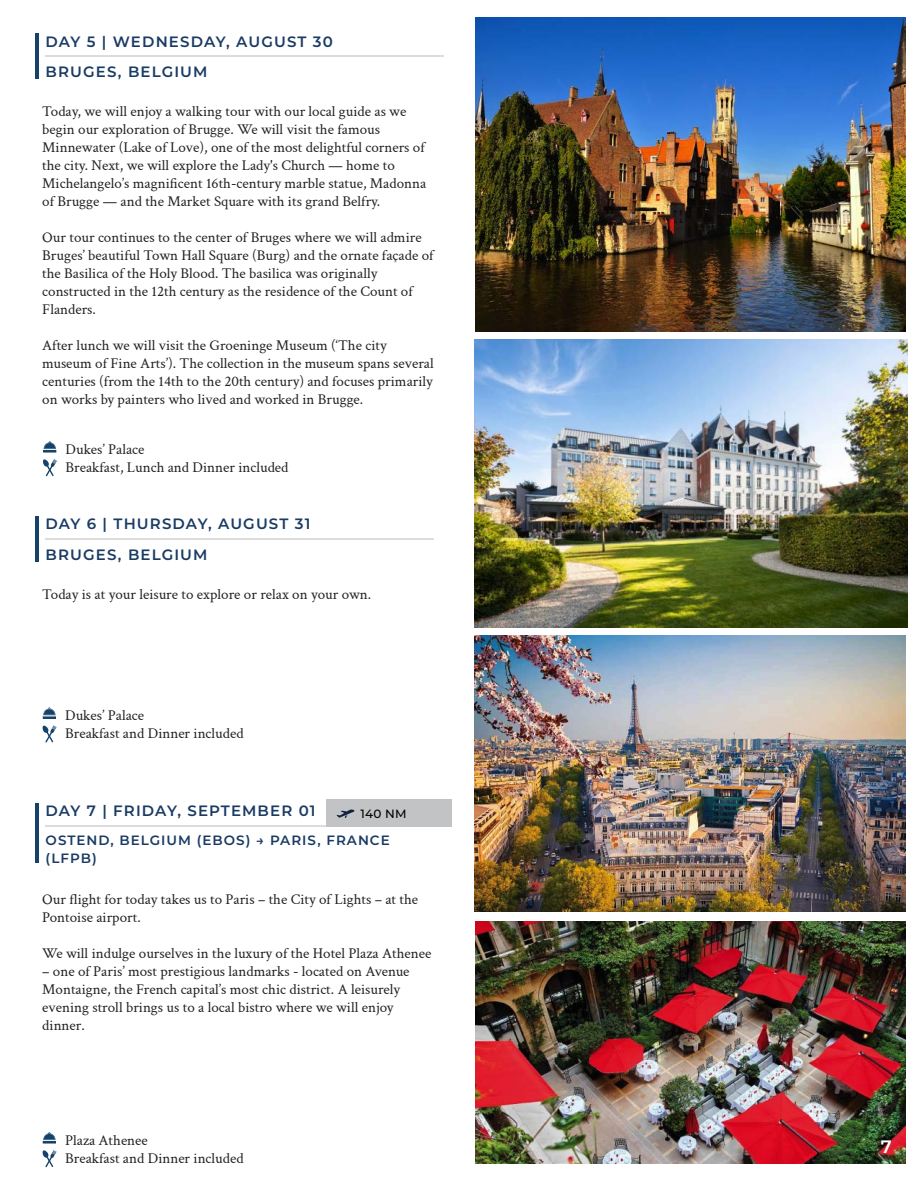
<style>
.page{position:relative;width:918px;height:1188px;background:#fff}
.page>*{position:absolute;margin:0;border:0;box-sizing:border-box;transform-origin:0 0}
.t1{font:600 18px "Montserrat";color:#fff}
.t2{font:15px/18px "Crimson Text";color:#231f20}
.t3{font:600 15px "Montserrat";letter-spacing:.075em;color:#1a3b64}
.t4{font:600 13.5px/17.7px "Montserrat";letter-spacing:.075em;color:#1a3b64}
.t5{font:500 12px "Montserrat";color:#000}
</style>
<div class="page">
<img style="left:475px;top:921px;width:431px;height:242px">
<hr style="left:45px;top:56px;width:399px;height:1px;background:#737373">
<svg style="left:43px;top:441px;width:13px;height:12px"></svg>
<svg style="left:43px;top:459px;width:14px;height:17px"></svg>
<hr style="left:35px;top:34px;width:4px;height:45px;background:#15426b">
<hr style="left:45px;top:538px;width:389px;height:2px;background:#737373">
<svg style="left:43px;top:707px;width:13px;height:12px"></svg>
<svg style="left:42px;top:725px;width:15px;height:18px"></svg>
<hr style="left:35px;top:516px;width:4px;height:46px;background:#15426b">
<hr style="left:45px;top:825px;width:389px;height:2px;background:#737373">
<svg style="left:43px;top:1132px;width:13px;height:12px"></svg>
<svg style="left:42px;top:1150px;width:15px;height:17px"></svg>
<hr style="left:35px;top:803px;width:4px;height:60px;background:#15426b">
<div style="left:327px;top:799px;width:125px;height:27px;background:#c2c3c4"></div>
<svg style="left:337px;top:810px;width:18px;height:8px"></svg>
<img style="left:475px;top:635px;width:431px;height:277px">
<img style="left:476px;top:17px;width:430px;height:315px">
<img style="left:475px;top:340px;width:432px;height:287px">
<p class="t3" style="left:45px;top:31px;width:289px">DAY 5 | WEDNESDAY, AUGUST 30</p>
<p class="t3" style="left:46px;top:61px;width:163px">BRUGES, BELGIUM</p>
<p class="t2" style="left:42px;top:102px;width:386px">Today, we will enjoy a walking tour with our local guide as we begin our exploration of Brugge. We will visit the famous Minnewater (Lake of Love), one of the most delightful corners of the city. Next, we will explore the Lady's Church — home to Michelangelo’s magnificent 16th-century marble statue, Madonna of Brugge — and the Market Square with its grand Belfry.</p>
<p class="t2" style="left:42px;top:228px;width:393px">Our tour continues to the center of Bruges where we will admire Bruges’ beautiful Town Hall Square (Burg) and the ornate façade of the Basilica of the Holy Blood. The basilica was originally constructed in the 12th century as the residence of the Count of Flanders.</p>
<p class="t2" style="left:42px;top:336px;width:393px">After lunch we will visit the Groeninge Museum (‘The city museum of Fine Arts’). The collection in the museum spans several centuries (from the 14th to the 20th century) and focuses primarily on works by painters who lived and worked in Brugge.</p>
<p class="t2" style="left:66px;top:440px;width:224px">Dukes’ Palace<br>Breakfast, Lunch and Dinner included</p>
<p class="t3" style="left:45px;top:513px;width:266px">DAY 6 | THURSDAY, AUGUST 31</p>
<p class="t3" style="left:46px;top:544px;width:163px">BRUGES, BELGIUM</p>
<p class="t2" style="left:42px;top:584px;width:331px">Today is at your leisure to explore or relax on your own.</p>
<p class="t2" style="left:65px;top:706px;width:180px">Dukes’ Palace<br>Breakfast and Dinner included</p>
<p class="t3" style="left:45px;top:800px;width:272px">DAY 7 | FRIDAY, SEPTEMBER 01</p>
<p class="t5" style="left:360px;top:805px;width:48px">140 NM</p>
<p class="t4" style="left:46px;top:831px;width:346px">OSTEND, BELGIUM (EBOS) → PARIS, FRANCE (LFPB)</p>
<p class="t2" style="left:42px;top:890px;width:377px">Our flight for today takes us to Paris – the City of Lights – at the<br>Pontoise airport.</p>
<p class="t2" style="left:42px;top:944px;width:391px">We will indulge ourselves in the luxury of the Hotel Plaza Athenee</p>
<p class="t2" style="left:42px;top:962px;width:369px">– one of Paris’ most prestigious landmarks - located on Avenue Montaigne, the French capital’s most chic district. A leisurely evening stroll brings us to a local bistro where we will enjoy dinner.</p>
<p class="t2" style="left:65px;top:1131px;width:180px">Plaza Athenee<br>Breakfast and Dinner included</p>
<p class="t1" style="left:881px;top:1134px;width:12px">7</p>
</div>
